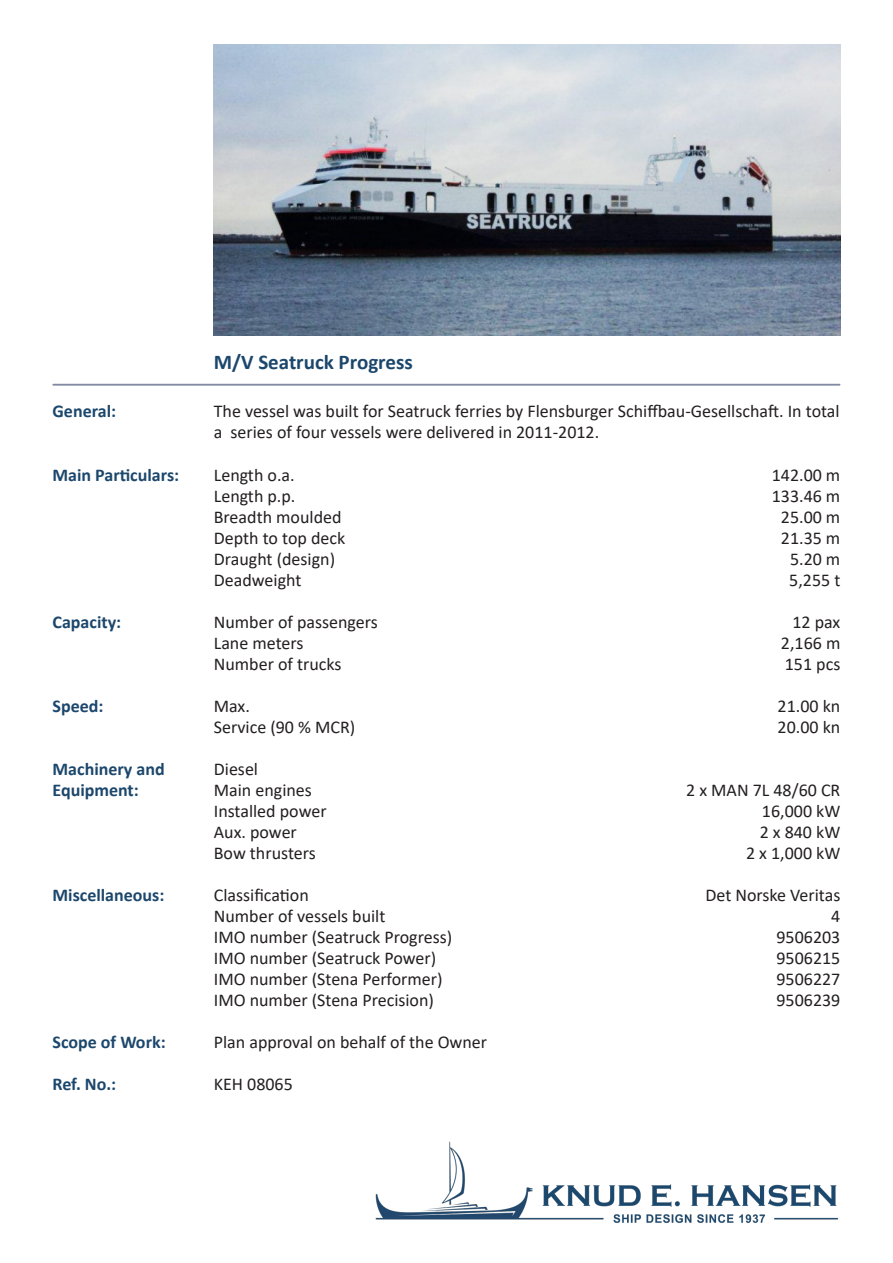
<style>
.page{position:relative;width:893px;height:1263px;background:#fff}
.page>*{position:absolute;margin:0;border:0;box-sizing:border-box;transform-origin:0 0}
.Overskrift{font:700 21px "Calibri";color:#1c476c}
.t1{font:18px/21px "Calibri";color:#231f20}
.t2{font:700 18px/21px "Calibri";color:#1c476c}
</style>
<div class="page">
<hr style="left:53px;top:384px;width:787px;height:2px;background:#838ba4">
<img style="left:375px;top:1141px;width:464px;height:82px">
<img style="left:214px;top:45px;width:626px;height:291px">
<p class="t2" style="left:53px;top:401px;width:65px">General:</p>
<p class="t2" style="left:53px;top:464px;width:128px">Main Particulars:</p>
<p class="t2" style="left:53px;top:611px;width:70px">Capacity:</p>
<p class="t2" style="left:53px;top:695px;width:52px">Speed:</p>
<p class="t2" style="left:53px;top:758px;width:114px">Machinery and<br>Equipment:</p>
<p class="t2" style="left:53px;top:884px;width:113px">Miscellaneous:</p>
<p class="t2" style="left:53px;top:1031px;width:115px">Scope of Work:</p>
<p class="t2" style="left:53px;top:1073px;width:65px">Ref. No.:</p>
<p class="Overskrift" style="left:214px;top:347px;width:201px">M/V Seatruck Progress</p>
<p class="t1" style="left:214px;top:401px;width:627px">The vessel was built for Seatruck ferries by Flensburger Schiffbau-Gesellschaft. In total a series of four vessels were delivered in 2011-2012.</p>
<p class="t1" style="left:214px;top:464px;width:82px">Length o.a.</p>
<p class="t1" style="left:772px;top:464px;width:70px">142.00 m</p>
<p class="t1" style="left:214px;top:485px;width:83px">Length p.p.</p>
<p class="t1" style="left:772px;top:485px;width:70px">133.46 m</p>
<p class="t1" style="left:214px;top:506px;width:129px">Breadth moulded</p>
<p class="t1" style="left:781px;top:506px;width:61px">25.00 m</p>
<p class="t1" style="left:214px;top:527px;width:133px">Depth to top deck</p>
<p class="t1" style="left:781px;top:527px;width:61px">21.35 m</p>
<p class="t1" style="left:214px;top:548px;width:123px">Draught (design)</p>
<p class="t1" style="left:790px;top:548px;width:52px">5.20 m</p>
<p class="t1" style="left:214px;top:569px;width:89px">Deadweight</p>
<p class="t1" style="left:789px;top:569px;width:53px">5,255 t</p>
<p class="t1" style="left:214px;top:611px;width:166px">Number of passengers</p>
<p class="t1" style="left:792px;top:611px;width:50px">12 pax</p>
<p class="t1" style="left:214px;top:632px;width:91px">Lane meters</p>
<p class="t1" style="left:781px;top:632px;width:61px">2,166 m</p>
<p class="t1" style="left:214px;top:653px;width:129px">Number of trucks</p>
<p class="t1" style="left:785px;top:653px;width:57px">151 pcs</p>
<p class="t1" style="left:214px;top:695px;width:38px">Max.</p>
<p class="t1" style="left:778px;top:695px;width:64px">21.00 kn</p>
<p class="t1" style="left:214px;top:716px;width:143px">Service (90 % MCR)</p>
<p class="t1" style="left:778px;top:716px;width:64px">20.00 kn</p>
<p class="t1" style="left:214px;top:758px;width:46px">Diesel</p>
<p class="t1" style="left:214px;top:779px;width:100px">Main engines</p>
<p class="t1" style="left:686px;top:779px;width:156px">2 x MAN 7L 48/60 CR</p>
<p class="t1" style="left:214px;top:800px;width:114px">Installed power</p>
<p class="t1" style="left:762px;top:800px;width:80px">16,000 kW</p>
<p class="t1" style="left:214px;top:821px;width:85px">Aux. power</p>
<p class="t1" style="left:760px;top:821px;width:82px">2 x 840 kW</p>
<p class="t1" style="left:214px;top:842px;width:104px">Bow thrusters</p>
<p class="t1" style="left:746px;top:842px;width:96px">2 x 1,000 kW</p>
<p class="t1" style="left:214px;top:884px;width:96px">Classification</p>
<p class="t1" style="left:705px;top:884px;width:136px">Det Norske Veritas</p>
<p class="t1" style="left:214px;top:905px;width:173px">Number of vessels built</p>
<p class="t1" style="left:831px;top:905px;width:11px">4</p>
<p class="t1" style="left:214px;top:926px;width:240px">IMO number (Seatruck Progress)</p>
<p class="t1" style="left:776px;top:926px;width:65px">9506203</p>
<p class="t1" style="left:214px;top:947px;width:224px">IMO number (Seatruck Power)</p>
<p class="t1" style="left:776px;top:947px;width:65px">9506215</p>
<p class="t1" style="left:214px;top:968px;width:230px">IMO number (Stena Performer)</p>
<p class="t1" style="left:776px;top:968px;width:65px">9506227</p>
<p class="t1" style="left:214px;top:989px;width:222px">IMO number (Stena Precision)</p>
<p class="t1" style="left:776px;top:989px;width:65px">9506239</p>
<p class="t1" style="left:214px;top:1031px;width:275px">Plan approval on behalf of the Owner</p>
<p class="t1" style="left:214px;top:1073px;width:81px">KEH 08065</p>
</div>
